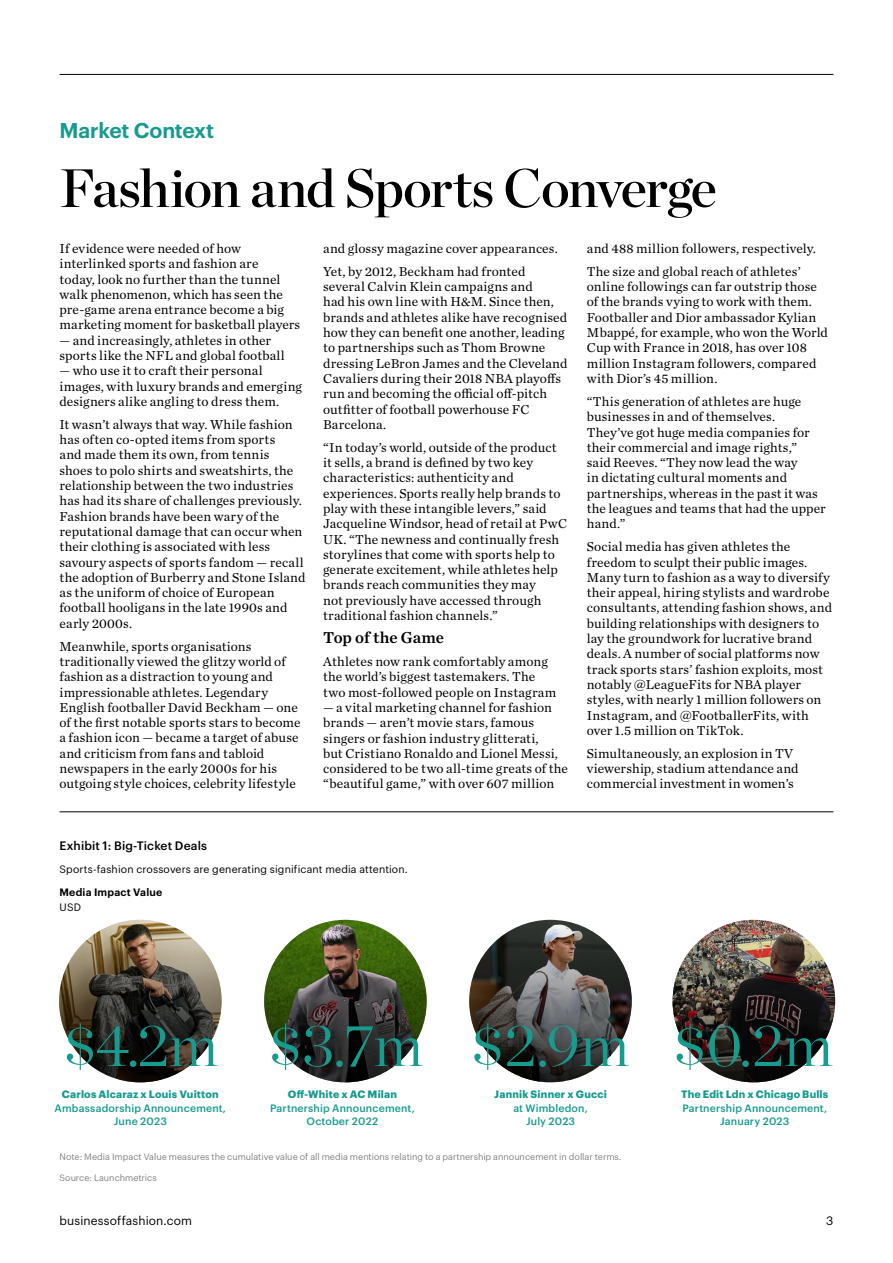
<style>
.page{position:relative;width:893px;height:1263px;background:#fff}
.page>*{position:absolute;margin:0;border:0;box-sizing:border-box;transform-origin:0 0}
.t1{font:300 60px "Chronicle Display";color:#179b8e}
.t2{font:54px "Chronicle Display Semi";letter-spacing:-.025em;color:#000}
.t3{font:600 21px "Graphik";letter-spacing:-.01em;color:#179b8e}
.t4{font:16.5px "Chronicle Text G1 Semi";letter-spacing:-.01em;color:#000}
.t5{font:13.5px/15.3px "Chronicle Text G1";letter-spacing:.01em;color:#000}
.t6{font:500 12px "Graphik";letter-spacing:.01em;color:#000}
.t7{font:12px "Graphik";letter-spacing:.015em;color:#000}
.t8{font:500 10.5px/13.5px "Graphik";letter-spacing:.015em;color:#179b8e;text-align:center}
.t9{font:700 10.5px "Graphik";letter-spacing:.02em;color:#179b8e}
.t10{font:10.5px "Graphik";letter-spacing:.015em;color:#000}
.t11{font:600 10.5px "Graphik";letter-spacing:.02em;color:#000}
.t12{font:9px "Graphik";color:#808285}
</style>
<div class="page">
<hr style="left:60px;top:74px;width:773px;height:1px;background:#000">
<img style="left:59px;top:920px;width:163px;height:162px;border-radius:50%">
<img style="left:264px;top:920px;width:163px;height:162px;border-radius:50%">
<svg style="left:469px;top:920px;width:163px;height:162px;background:#44423f"></svg>
<img style="left:673px;top:920px;width:162px;height:162px;border-radius:50%">
<hr style="left:60px;top:811px;width:773px;height:1px;background:#000">
<h3 class="t3" style="left:60px;top:114px;width:156px">Market Context</h3>
<h2 class="t2" style="left:60px;top:146px;width:659px">Fashion and Sports Converge</h2>
<p class="t5" style="left:323px;top:236px;width:236px;line-height:23px">and glossy magazine cover appearances.<br>Yet, by 2012, Beckham had fronted</p>
<p class="t5" style="left:323px;top:278px;width:246px">several Calvin Klein campaigns and<br>had his own line with H&amp;M. Since then, brands and athletes alike have recognised how they can benefit one another, leading to partnerships such as Thom Browne dressing LeBron James and the Cleveland Cavaliers during their 2018 NBA playoffs run and becoming the official off-pitch outfitter of football powerhouse FC Barcelona.</p>
<p class="t5" style="left:323px;top:439px;width:245px">“In today’s world, outside of the product it sells, a brand is defined by two key characteristics: authenticity and experiences. Sports really help brands to play with these intangible levers,” said Jacqueline Windsor, head of retail at PwC UK. “The newness and continually fresh storylines that come with sports help to generate excitement, while athletes help brands reach communities they may<br>not previously have accessed through traditional fashion channels.”</p>
<p class="t4" style="left:323px;top:625px;width:122px">Top of the Game</p>
<p class="t5" style="left:323px;top:653px;width:235px">Athletes now rank comfortably among the world’s biggest tastemakers. The two most-followed people on Instagram</p>
<p class="t5" style="left:323px;top:699px;width:246px">— a vital marketing channel for fashion brands — aren’t movie stars, famous singers or fashion industry glitterati,<br>but Cristiano Ronaldo and Lionel Messi, considered to be two all-time greats of the “beautiful game,” with over 607 million</p>
<p class="t5" style="left:60px;top:240px;width:242px">If evidence were needed of how interlinked sports and fashion are<br>today, look no further than the tunnel walk phenomenon, which has seen the pre-game arena entrance become a big marketing moment for basketball players</p>
<p class="t5" style="left:60px;top:332px;width:227px">— and increasingly, athletes in other sports like the NFL and global football</p>
<p class="t5" style="left:60px;top:362px;width:244px">— who use it to craft their personal images, with luxury brands and emerging designers alike angling to dress them.</p>
<p class="t5" style="left:60px;top:416px;width:247px">It wasn’t always that way. While fashion has often co-opted items from sports<br>and made them its own, from tennis shoes to polo shirts and sweatshirts, the relationship between the two industries has had its share of challenges previously.<br>Fashion brands have been wary of the reputational damage that can occur when their clothing is associated with less savoury aspects of sports fandom — recall the adoption of Burberry and Stone Island as the uniform of choice of European football hooligans in the late 1990s and early 2000s.</p>
<p class="t5" style="left:60px;top:638px;width:243px">Meanwhile, sports organisations traditionally viewed the glitzy world of fashion as a distraction to young and impressionable athletes. Legendary English footballer David Beckham — one of the first notable sports stars to become a fashion icon — became a target of abuse and criticism from fans and tabloid newspapers in the early 2000s for his outgoing style choices, celebrity lifestyle</p>
<p class="t5" style="left:587px;top:236px;width:231px;line-height:23px">and 488 million followers, respectively.<br>The size and global reach of athletes’</p>
<p class="t5" style="left:587px;top:278px;width:243px">online followings can far outstrip those of the brands vying to work with them.<br>Footballer and Dior ambassador Kylian Mbappé, for example, who won the World Cup with France in 2018, has over 108 million Instagram followers, compared with Dior’s 45 million.</p>
<p class="t5" style="left:587px;top:393px;width:240px">“This generation of athletes are huge businesses in and of themselves.<br>They’ve got huge media companies for their commercial and image rights,”<br>said Reeves. “They now lead the way<br>in dictating cultural moments and partnerships, whereas in the past it was the leagues and teams that had the upper hand.”</p>
<p class="t5" style="left:587px;top:538px;width:247px">Social media has given athletes the freedom to sculpt their public images.<br>Many turn to fashion as a way to diversify their appeal, hiring stylists and wardrobe consultants, attending fashion shows, and building relationships with designers to lay the groundwork for lucrative brand deals. A number of social platforms now track sports stars’ fashion exploits, most notably @LeagueFits for NBA player styles, with nearly 1 million followers on Instagram, and @FootballerFits, with over 1.5 million on TikTok.</p>
<p class="t5" style="left:587px;top:745px;width:213px">Simultaneously, an explosion in TV viewership, stadium attendance and commercial investment in women’s</p>
<p class="t6" style="left:60px;top:836px;width:149px">Exhibit 1: Big-Ticket Deals</p>
<p class="t10" style="left:60px;top:861px;width:350px">Sports-fashion crossovers are generating significant media attention.</p>
<p class="t11" style="left:60px;top:884px;width:104px">Media Impact Value</p>
<p class="t10" style="left:60px;top:899px;width:23px">USD</p>
<h1 class="t1" style="left:63px;top:999px;width:157px">$4.2m</h1>
<p class="t9" style="left:62px;top:1086px;width:158px">Carlos Alcaraz x Louis Vuitton</p>
<p class="t8" style="left:55px;top:1100px;width:173px">Ambassadorship Announcement,<br>June 2023</p>
<h1 class="t1" style="left:268px;top:999px;width:156px">$3.7m</h1>
<p class="t9" style="left:288px;top:1086px;width:111px">Off-White x AC Milan</p>
<p class="t8" style="left:270px;top:1100px;width:146px">Partnership Announcement,<br>October 2022</p>
<h1 class="t1" style="left:470px;top:999px;width:160px">$2.9m</h1>
<p class="t9" style="left:494px;top:1086px;width:114px">Jannik Sinner x Gucci</p>
<p class="t8" style="left:513px;top:1100px;width:76px">at Wimbledon,<br>July 2023</p>
<p class="t12" style="left:60px;top:1150px;width:563px">Note: Media Impact Value measures the cumulative value of all media mentions relating to a partnership announcement in dollar terms.</p>
<p class="t12" style="left:60px;top:1171px;width:99px">Source: Launchmetrics</p>
<h1 class="t1" style="left:673px;top:999px;width:162px">$0.2m</h1>
<p class="t9" style="left:681px;top:1086px;width:149px">The Edit Ldn x Chicago Bulls</p>
<p class="t8" style="left:682px;top:1100px;width:146px">Partnership Announcement,<br>January 2023</p>
<p class="t7" style="left:60px;top:1211px;width:134px">businessoffashion.com</p>
<p class="t7" style="left:826px;top:1211px;width:9px">3</p>
</div>
